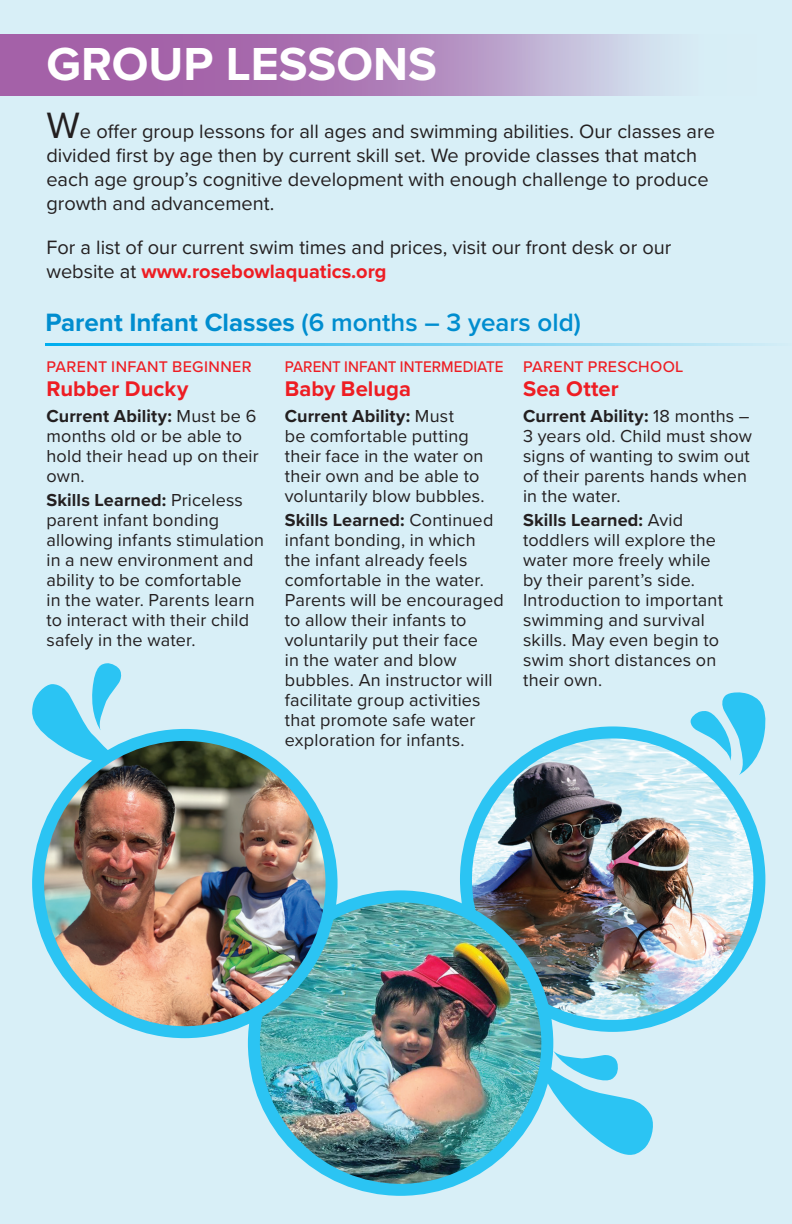
<style>
.page{position:relative;width:792px;height:1224px;background:#d8eff7}
.page>*{position:absolute;margin:0;border:0;box-sizing:border-box;transform-origin:0 0}
.t1{font:700 48px "Proxima Nova";color:#fff}
.t2{font:700 26px "Proxima Nova";color:#008dcf}
.t3{font:700 22px "Proxima Nova";color:#ee1d23}
.t4{font:20px/24px "Proxima Nova";color:#231f20}
.t5{font:18px/20px "Proxima Nova";letter-spacing:.01em;color:#231f20}
.t6{font:500 16px "Proxima Nova";letter-spacing:.01em;color:#ee1d23}
.t7{font:500 16px "Proxima Nova";letter-spacing:.01em;color:#ee1d23;scale:.95 1}
.s1{font-size:38px}
.s2{font-weight:700;color:#ee1d23}
.s3{font-weight:600}
.s4{font-weight:700}
</style>
<div class="page">
<hr style="left:45px;top:344px;width:747px;height:2px;background:#00aeef">
<img style="left:466px;top:732px;width:293px;height:290px">
<div style="left:460px;top:726px;width:305px;height:306px;border:12px solid #2bc4f3;border-radius:50%"></div>
<svg style="left:0;top:34px;width:665px;height:61px;background:#b085bb"></svg>
<svg style="left:32px;top:663px;width:90px;height:263px"></svg>
<svg style="left:534px;top:1051px;width:119px;height:104px"></svg>
<img style="left:254px;top:896px;width:293px;height:294px;border-radius:147px">
<div style="left:248px;top:890px;width:305px;height:306px;border:12px solid #2bc4f3;border-radius:50%"></div>
<img style="left:38px;top:735px;width:294px;height:297px">
<div style="left:32px;top:729px;width:306px;height:309px;border:12px solid #2bc4f3;border-radius:50%"></div>
<svg style="left:691px;top:692px;width:75px;height:83px"></svg>
<h1 class="t1" style="left:46px;top:28px;width:392px">GROUP LESSONS</h1>
<p class="t4" style="left:46px;top:119px;width:670px"><span class="s1">W</span>e offer group lessons for all ages and swimming abilities. Our classes are divided first by age then by current skill set. We provide classes that match each age group’s cognitive development with enough challenge to produce growth and advancement.</p>
<p class="t4" style="left:46px;top:235px;width:627px">For a list of our current swim times and prices, visit our front desk or our website at <span class="s2">www.rosebowlaquatics.org</span></p>
<h2 class="t2" style="left:45px;top:303px;width:537px">Parent Infant Classes <span class="s3">(6 months – 3 years old)</span></h2>
<p class="t6" style="left:46px;top:355px;width:207px">PARENT INFANT BEGINNER</p>
<p class="t3" style="left:46px;top:372px;width:143px">Rubber Ducky</p>
<p class="t5" style="left:46px;top:405px;width:214px"><span class="s4">Current Ability:</span> Must be 6 months old or be able to hold their head up on their own.</p>
<p class="t5" style="left:46px;top:490px;width:219px"><span class="s4">Skills Learned:</span> Priceless parent infant bonding allowing infants stimulation in a new environment and ability to be comfortable<br>in the water. Parents learn to interact with their child safely in the water.</p>
<p class="t7" style="left:285px;top:355px;width:232px">PARENT INFANT INTERMEDIATE</p>
<p class="t3" style="left:285px;top:372px;width:128px">Baby Beluga</p>
<p class="t5" style="left:285px;top:405px;width:201px"><span class="s4">Current Ability:</span> Must<br>be comfortable putting their face in the water on their own and be able to voluntarily blow bubbles.</p>
<p class="t5" style="left:285px;top:509px;width:221px"><span class="s4">Skills Learned:</span> Continued infant bonding, in which the infant already feels comfortable in the water.<br>Parents will be encouraged to allow their infants to voluntarily put their face<br>in the water and blow bubbles. An instructor will facilitate group activities that promote safe water exploration for infants.</p>
<p class="t6" style="left:523px;top:355px;width:162px">PARENT PRESCHOOL</p>
<p class="t3" style="left:523px;top:372px;width:97px">Sea Otter</p>
<p class="t5" style="left:523px;top:405px;width:231px"><span class="s4">Current Ability:</span> 18 months –<br>3 years old. Child must show signs of wanting to swim out of their parents hands when in the water.</p>
<p class="t5" style="left:523px;top:509px;width:202px"><span class="s4">Skills Learned:</span> Avid toddlers will explore the water more freely while by their parent’s side.<br>Introduction to important swimming and survival skills. May even begin to swim short distances on their own.</p>
</div>
